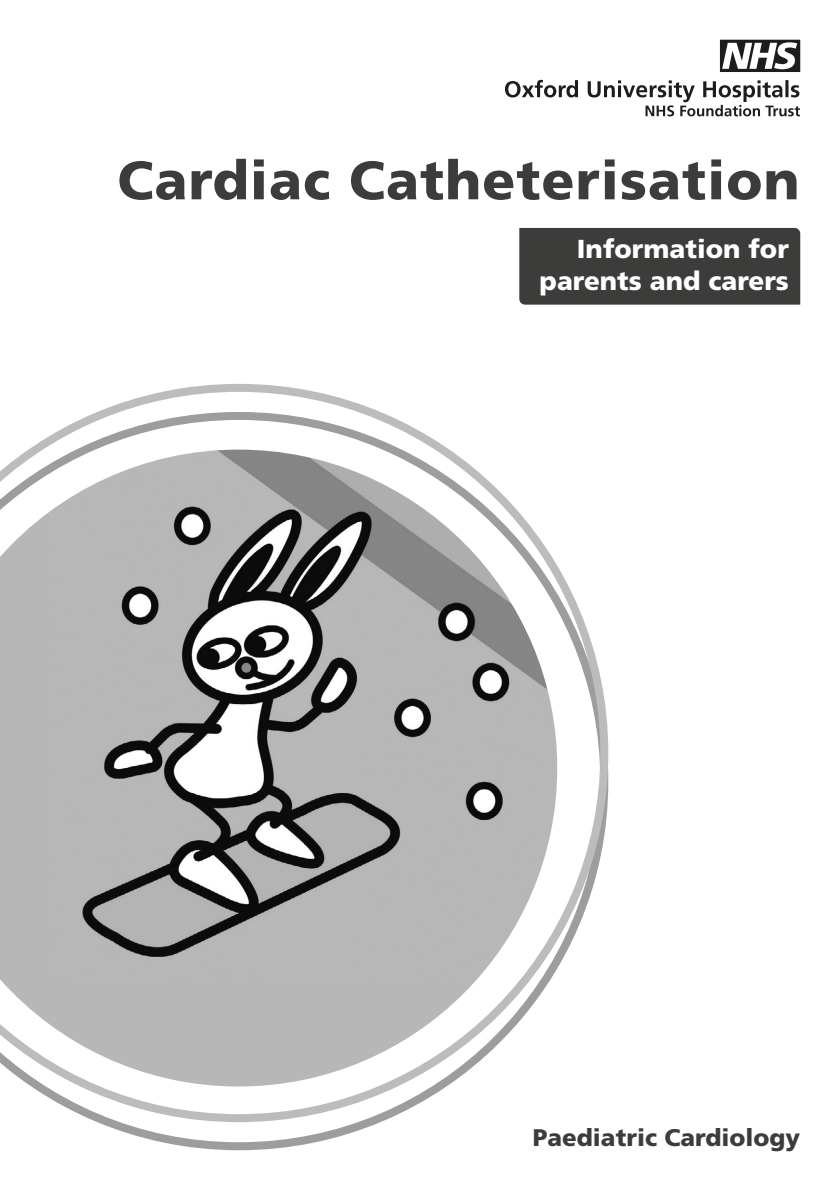
<style>
.page{position:relative;width:840px;height:1191px;background:#fff}
.page>*{position:absolute;margin:0;border:0;box-sizing:border-box;transform-origin:0 0}
.t1{font:900 54px "Frutiger LT Std";letter-spacing:.02em;color:#3c3c3b}
.t2{font:900 26px/31.2px "Frutiger LT Std";color:#fff;text-align:right}
.t3{font:900 24px "Frutiger LT Std";color:#3c3c3b}
</style>
<div class="page">
<svg style="left:505px;top:80px;width:294px;height:36px"></svg>
<svg style="left:719px;top:40px;width:80px;height:32px"></svg>
<div style="left:519px;top:228px;width:280px;height:77px;background:#3c3c3b"></div>
<svg style="left:97px;top:1122px;width:284px;height:28px"></svg>
<svg style="left:30px;top:384px;width:578px;height:738px"></svg>
<img style="left:0;top:449px;width:557px;height:637px">
<h1 class="t1" style="left:117px;top:148px;width:683px">Cardiac Catheterisation</h1>
<p class="t2" style="left:539px;top:234px;width:251px">Information for parents and carers</p>
<p class="t3" style="left:532px;top:1123px;width:269px">Paediatric Cardiology</p>
</div>
